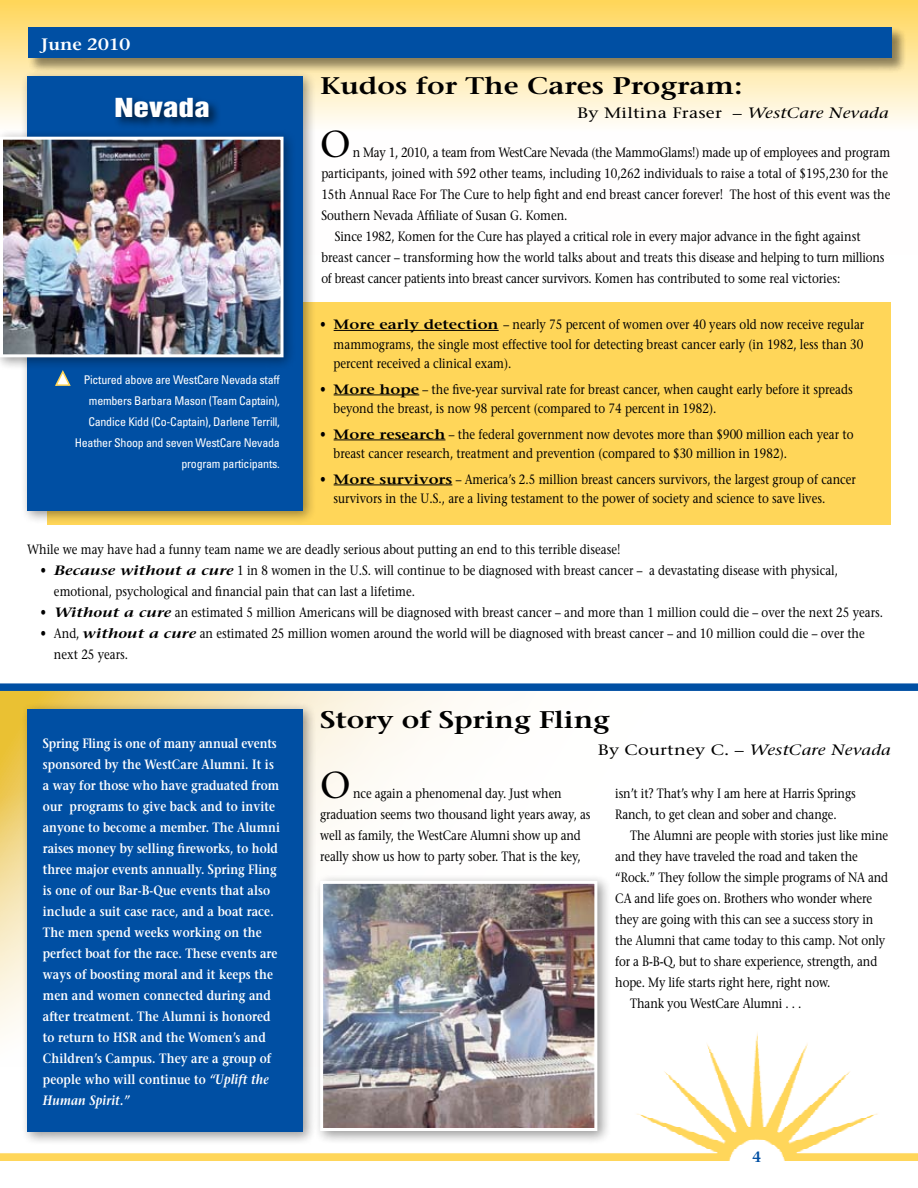
<style>
.page{position:relative;width:918px;height:1188px;background:#fff}
.page>*{position:absolute;margin:0;border:0;box-sizing:border-box;transform-origin:0 0}
.t1{font:37.5px "Stone Serif";color:#000}
.t2{font:600 24px "Stone Serif";color:#000;scale:1.2 1}
.t3{font:24px "Helvetica Inserat";color:#fff;scale:1.3 1}
.t4{font:600 16.5px "Stone Serif";color:#fff;scale:1.1 1}
.t5{font:15px "Stone Serif";letter-spacing:.01em;color:#000;scale:1.2 1}
.t6{font:italic 15px "Stone Serif";letter-spacing:.01em;color:#000;scale:1.2 1}
.t7{font:600 15px "Stone Serif";color:#004fa3}
.t8{font:13.5px/21px "Stone Serif";color:#000;scale:.85 1}
.t9{font:600 13.5px/21px "Stone Serif";letter-spacing:.01em;color:#fff;scale:.85 1}
.t10{font:13.5px "Stone Serif";letter-spacing:-.02em;color:#000;scale:.85 1}
.t11{font:condensed 12px/21px "Univers";letter-spacing:-.02em;color:#fff;text-align:right}
.s1{font-style:italic}
.s2{font-weight:600}
.s3{font-weight:600;font-style:italic}
.s4{font-style:normal}
</style>
<div class="page">
<img style="left:0;top:1066px;width:918px;height:95px">
<div style="left:47px;top:302px;width:844px;height:223px;background:#ffd659"></div>
<svg style="left:0;top:0;width:918px;height:124px;background:#ffe8a4"></svg>
<div style="left:20px;top:69px;width:297px;height:456px;background:#000;opacity:.4"></div>
<div style="left:27px;top:76px;width:276px;height:434px;background:#004fa3"></div>
<div style="left:0;top:129px;width:297px;height:242px;background:#000;opacity:.4"></div>
<img style="left:4px;top:141px;width:276px;height:212px">
<div style="left:0;top:137px;width:284px;height:220px;border:3px solid #fff"></div>
<svg style="left:54px;top:370px;width:18px;height:16px"></svg>
<svg style="left:0;top:691px;width:808px;height:375px"></svg>
<div style="left:0;top:683px;width:918px;height:8px;background:#004fa3"></div>
<div style="left:20px;top:702px;width:296px;height:443px;background:#000;opacity:.4"></div>
<div style="left:27px;top:709px;width:275px;height:422px;background:#004fa3"></div>
<div style="left:313px;top:874px;width:298px;height:271px;background:#000;opacity:.4"></div>
<img style="left:324px;top:885px;width:269px;height:242px">
<div style="left:320px;top:881px;width:277px;height:250px;border:3px solid #fff"></div>
<div style="left:113px;top:94px;width:108px;height:36px;background:#000;opacity:.64"></div>
<hr style="left:334px;top:330px;width:165px;height:1px;background:#000">
<hr style="left:334px;top:395px;width:85px;height:1px;background:#000">
<hr style="left:334px;top:440px;width:111px;height:1px;background:#000">
<hr style="left:334px;top:485px;width:118px;height:1px;background:#000">
<div style="left:27px;top:26px;width:881px;height:48px;background:#000;opacity:.26"></div>
<div style="left:28px;top:27px;width:864px;height:31px;background:#004fa3"></div>
<p class="t4" style="left:41px;top:34px;width:117px">February 2010</p>
<p class="t4" style="left:41px;top:34px;width:82px">June 2010</p>
<h2 class="t3" style="left:114px;top:93px;width:75px">Nevada</h2>
<h2 class="t2" style="left:320px;top:71px;width:354px">Kudos for The Cares Program:</h2>
<p class="t5" style="left:577px;top:104px;width:261px">By Miltina Fraser – <span class="s1">WestCare Nevada</span></p>
<h1 class="t1" style="left:320px;top:121px;width:32px">O</h1>
<p class="t10" style="left:353px;top:145px;width:634px">n May 1, 2010, a team from WestCare Nevada (the MammoGlams!) made up of employees and program</p>
<p class="t8" style="left:321px;top:163px;width:668px">participants, joined with 592 other teams, including 10,262 individuals to raise a total of $195,230 for the</p>
<p class="t8" style="left:321px;top:184px;width:671px">15th Annual Race For The Cure to help fight and end breast cancer forever! The host of this event was the</p>
<p class="t8" style="left:321px;top:205px;width:291px">Southern Nevada Affiliate of Susan G. Komen.</p>
<p class="t8" style="left:335px;top:226px;width:620px">Since 1982, Komen for the Cure has played a critical role in every major advance in the fight against</p>
<p class="t8" style="left:321px;top:247px;width:664px">breast cancer – transforming how the world talks about and treats this disease and helping to turn millions</p>
<p class="t10" style="left:321px;top:271px;width:612px">of breast cancer patients into breast cancer survivors. Komen has contributed to some real victories:</p>
<p class="t8" style="left:334px;top:315px;width:626px;line-height:19.5px;text-align:justify;text-indent:-13px">• <span class="s2">More early detection</span> – nearly 75 percent of women over 40 years old now receive regular mammograms, the single most effective tool for detecting breast cancer early (in 1982, less than 30 percent received a clinical exam).</p>
<p class="t8" style="left:334px;top:379px;width:612px;line-height:19.5px;text-indent:-13px">• <span class="s2">More hope</span> – the five-year survival rate for breast cancer, when caught early before it spreads beyond the breast, is now 98 percent (compared to 74 percent in 1982).</p>
<p class="t8" style="left:334px;top:424px;width:613px;line-height:19.5px;text-indent:-13px">• <span class="s2">More research</span> – the federal government now devotes more than $900 million each year to breast cancer research, treatment and prevention (compared to $30 million in 1982).</p>
<p class="t8" style="left:334px;top:469px;width:616px;line-height:19.5px;text-indent:-14px">• <span class="s2">More survivors</span> – America’s 2.5 million breast cancers survivors, the largest group of cancer survivors in the U.S., are a living testament to the power of society and science to save lives.</p>
<p class="t8" style="left:27px;top:538px;width:700px">While we may have had a funny team name we are deadly serious about putting an end to this terrible disease!</p>
<p class="t8" style="left:54px;top:559px;width:924px;text-indent:-14px">• <span class="s3">Because without a cure</span> 1 in 8 women in the U.S. will continue to be diagnosed with breast cancer – a devastating disease with physical, emotional, psychological and financial pain that can last a lifetime.</p>
<p class="t8" style="left:40px;top:601px;width:993px">• <span class="s3">Without a cure</span> an estimated 5 million Americans will be diagnosed with breast cancer – and more than 1 million could die – over the next 25 years.</p>
<p class="t8" style="left:54px;top:622px;width:955px;text-indent:-13px">• And, <span class="s3">without a cure</span> an estimated 25 million women around the world will be diagnosed with breast cancer – and 10 million could die – over the next 25 years.</p>
<p class="t11" style="left:75px;top:369px;width:207px">Pictured above are WestCare Nevada staff members Barbara Mason (Team Captain), Candice Kidd (Co-Captain), Darlene Terrill, Heather Shoop and seven WestCare Nevada program participants.</p>
<p class="t9" style="left:43px;top:732px;width:280px">Spring Fling is one of many annual events sponsored by the WestCare Alumni. It is a way for those who have graduated from our programs to give back and to invite anyone to become a member. The Alumni raises money by selling fireworks, to hold three major events annually. Spring Fling is one of our Bar-B-Que events that also include a suit case race, and a boat race.<br>The men spend weeks working on the perfect boat for the race. These events are ways of boosting moral and it keeps the men and women connected during and after treatment. The Alumni is honored to return to HSR and the Women’s and Children’s Campus. They are a group of people who will continue to <span class="s1">“Uplift the Human Spirit.”</span></p>
<h2 class="t2" style="left:320px;top:706px;width:243px">Story of Spring Fling</h2>
<p class="t6" style="left:598px;top:741px;width:246px"><span class="s4">By Courtney C. –</span> WestCare Nevada</p>
<h1 class="t1" style="left:320px;top:763px;width:32px">O</h1>
<p class="t8" style="left:320px;top:782px;width:319px;text-indent:33px">nce again a phenomenal day. Just when graduation seems two thousand light years away, as well as family, the WestCare Alumni show up and really show us how to party sober. That is the key,</p>
<p class="t8" style="left:615px;top:782px;width:284px">isn’t it? That’s why I am here at Harris Springs<br>Ranch, to get clean and sober and change.</p>
<p class="t8" style="left:630px;top:824px;width:305px">The Alumni are people with stories just like mine</p>
<p class="t8" style="left:615px;top:846px;width:287px">and they have traveled the road and taken the</p>
<p class="t8" style="left:615px;top:867px;width:323px">“Rock.” They follow the simple programs of NA and</p>
<p class="t8" style="left:615px;top:888px;width:304px">CA and life goes on. Brothers who wonder where</p>
<p class="t8" style="left:615px;top:909px;width:305px">they are going with this can see a success story in</p>
<p class="t8" style="left:615px;top:930px;width:319px">the Alumni that came today to this camp. Not only</p>
<p class="t8" style="left:615px;top:951px;width:310px">for a B-B-Q, but to share experience, strength, and</p>
<p class="t8" style="left:615px;top:972px;width:255px">hope. My life starts right here, right now.</p>
<p class="t8" style="left:630px;top:993px;width:203px">Thank you WestCare Alumni . . .</p>
<p class="t7" style="left:753px;top:1148px;width:10px">4</p>
</div>
